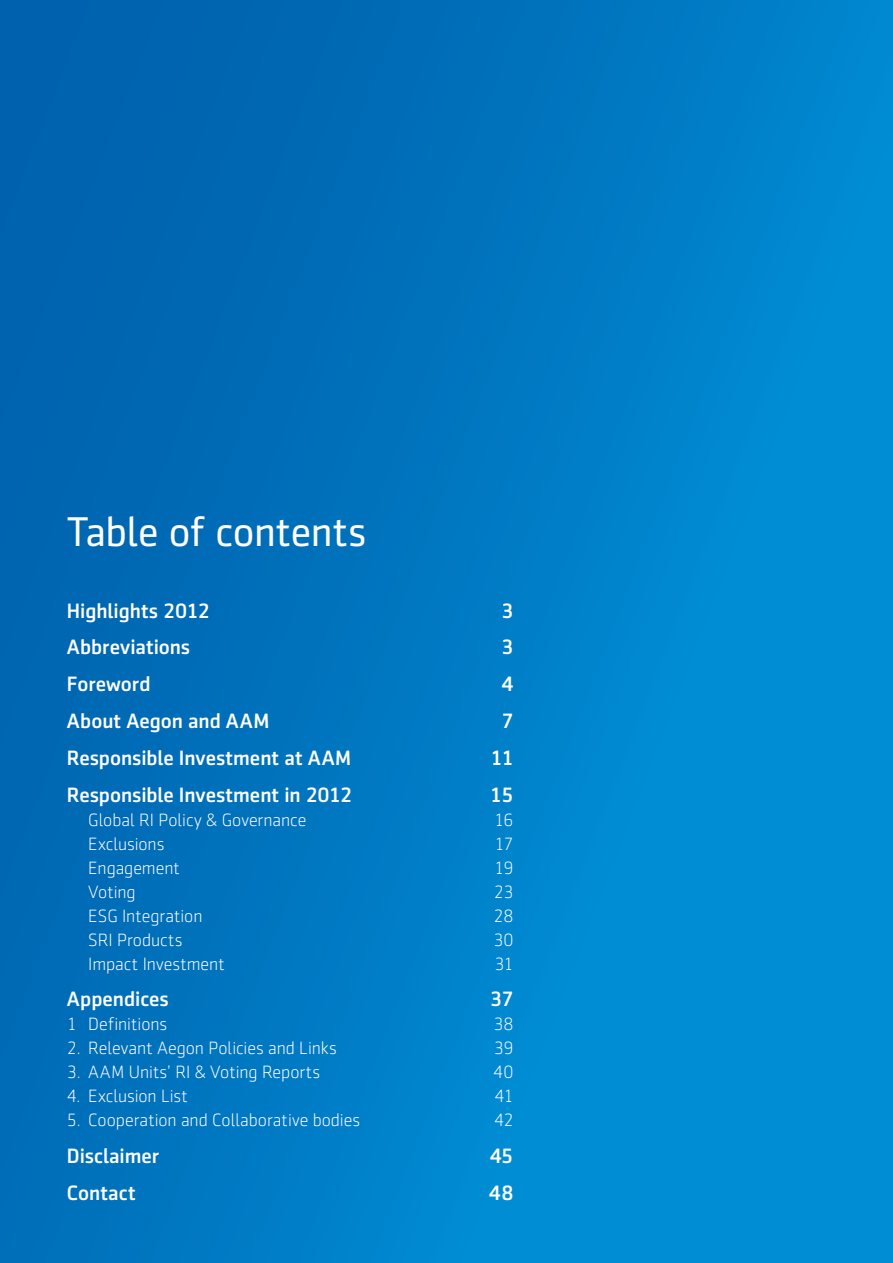
<style>
.page{position:relative;width:893px;height:1263px;background:#fff}
.page>*{position:absolute;margin:0;border:0;box-sizing:border-box;transform-origin:0 0}
.BODY_title_subheadin{font:42px "Sentico Sans DT";letter-spacing:-.01em;color:#fff}
.BODY_subheading{font:500 21px "Sentico Sans DT";letter-spacing:-.005em;color:#fff}
.BODY_subheading_leve{font:300 18px "Sentico Sans DT";color:#fff}
</style>
<div class="page">
<div style="left:0;top:0;width:893px;height:1263px;background:linear-gradient(to right,#0064b0,#0090d7)"></div>
<p class="BODY_title_subheadin" style="left:67px;top:508px;width:301px">Table of contents</p>
<p class="BODY_subheading" style="left:67px;top:599px;width:144px">Highlights 2012</p>
<p class="BODY_subheading" style="left:501px;top:599px;width:14px">3</p>
<p class="BODY_subheading" style="left:67px;top:636px;width:125px">Abbreviations</p>
<p class="BODY_subheading" style="left:501px;top:636px;width:14px">3</p>
<p class="BODY_subheading" style="left:67px;top:672px;width:85px">Foreword</p>
<p class="BODY_subheading" style="left:501px;top:672px;width:14px">4</p>
<p class="BODY_subheading" style="left:67px;top:709px;width:204px">About Aegon and AAM</p>
<p class="BODY_subheading" style="left:501px;top:709px;width:14px">7</p>
<p class="BODY_subheading" style="left:67px;top:746px;width:286px">Responsible Investment at AAM</p>
<p class="BODY_subheading" style="left:491px;top:746px;width:24px">11</p>
<p class="BODY_subheading" style="left:67px;top:783px;width:287px">Responsible Investment in 2012</p>
<p class="BODY_subheading" style="left:490px;top:783px;width:25px">15</p>
<p class="BODY_subheading_leve" style="left:88px;top:810px;width:220px">Global RI Policy &amp; Governance</p>
<p class="BODY_subheading_leve" style="left:494px;top:810px;width:21px">16</p>
<p class="BODY_subheading_leve" style="left:88px;top:834px;width:78px">Exclusions</p>
<p class="BODY_subheading_leve" style="left:494px;top:834px;width:21px">17</p>
<p class="BODY_subheading_leve" style="left:88px;top:858px;width:93px">Engagement</p>
<p class="BODY_subheading_leve" style="left:494px;top:858px;width:21px">19</p>
<p class="BODY_subheading_leve" style="left:88px;top:882px;width:49px">Voting</p>
<p class="BODY_subheading_leve" style="left:494px;top:882px;width:21px">23</p>
<p class="BODY_subheading_leve" style="left:88px;top:906px;width:116px">ESG Integration</p>
<p class="BODY_subheading_leve" style="left:494px;top:906px;width:21px">28</p>
<p class="BODY_subheading_leve" style="left:88px;top:930px;width:96px">SRI Products</p>
<p class="BODY_subheading_leve" style="left:493px;top:930px;width:22px">30</p>
<p class="BODY_subheading_leve" style="left:88px;top:954px;width:138px">Impact Investment</p>
<p class="BODY_subheading_leve" style="left:494px;top:954px;width:21px">31</p>
<p class="BODY_subheading" style="left:67px;top:987px;width:103px">Appendices</p>
<p class="BODY_subheading" style="left:490px;top:987px;width:25px">37</p>
<p class="BODY_subheading_leve" style="left:67px;top:1015px;width:102px">1 Definitions</p>
<p class="BODY_subheading_leve" style="left:493px;top:1015px;width:22px">38</p>
<p class="BODY_subheading_leve" style="left:67px;top:1039px;width:271px">2. Relevant Aegon Policies and Links</p>
<p class="BODY_subheading_leve" style="left:494px;top:1039px;width:21px">39</p>
<p class="BODY_subheading_leve" style="left:67px;top:1063px;width:255px">3. AAM Units’ RI &amp; Voting Reports</p>
<p class="BODY_subheading_leve" style="left:493px;top:1063px;width:22px">40</p>
<p class="BODY_subheading_leve" style="left:67px;top:1087px;width:122px">4. Exclusion List</p>
<p class="BODY_subheading_leve" style="left:495px;top:1087px;width:20px">41</p>
<p class="BODY_subheading_leve" style="left:67px;top:1111px;width:295px">5. Cooperation and Collaborative bodies</p>
<p class="BODY_subheading_leve" style="left:494px;top:1111px;width:21px">42</p>
<p class="BODY_subheading" style="left:67px;top:1144px;width:94px">Disclaimer</p>
<p class="BODY_subheading" style="left:490px;top:1144px;width:25px">45</p>
<p class="BODY_subheading" style="left:67px;top:1181px;width:70px">Contact</p>
<p class="BODY_subheading" style="left:489px;top:1181px;width:26px">48</p>
</div>
